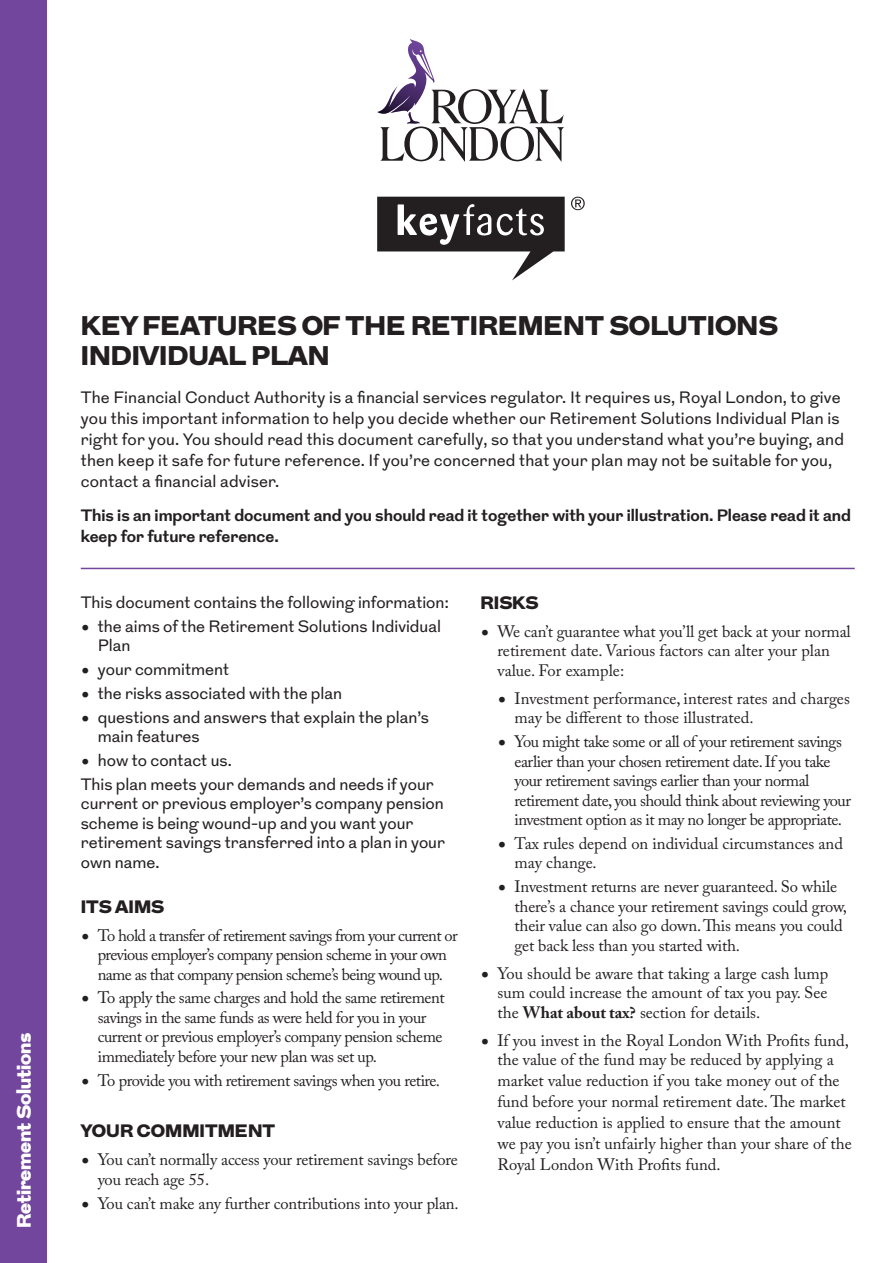
<style>
.page{position:relative;width:893px;height:1263px;background:#fff}
.page>*{position:absolute;margin:0;border:0;box-sizing:border-box;transform-origin:0 0}
.t1{font:900 27px/30px "Grot";color:#231f20}
.t2{font:900 19.5px "Grot";color:#fff}
.t3{font:900 18px "Grot";color:#231f20}
.t4{font:16.5px/19.5px "Adobe Caslon Pro";letter-spacing:-.01em;color:#231f20}
.t5{font:16.5px/19.5px "Grot";color:#231f20}
.t6{font:16.5px/19.5px "Adobe Caslon Pro";letter-spacing:-.03em;color:#231f20}
.t7{font:16.5px/19.5px "Adobe Caslon Pro";letter-spacing:-.04em;color:#231f20;text-align:center}
.t8{font:700 16.5px/21px "Grot";color:#231f20}
.s1{font-family:"Big Caslon";font-weight:500}
.s2{font-weight:700}
</style>
<div class="page">
<hr style="left:81px;top:568px;width:774px;height:1px;background:#71469c">
<div style="left:0;top:0;width:47px;height:1263px;background:#71469c"></div>
<svg style="left:377px;top:39px;width:187px;height:123px"></svg>
<svg style="left:571px;top:197px;width:14px;height:13px"></svg>
<svg style="left:377px;top:197px;width:188px;height:83px"></svg>
<p class="t2" style="left:10px;top:1228px;width:197px;rotate:-90deg">Retirement Solutions</p>
<h1 class="t1" style="left:81px;top:312px;width:698px">KEY FEATURES OF THE RETIREMENT SOLUTIONS<br>INDIVIDUAL PLAN</h1>
<p class="t5" style="left:81px;top:388px;width:765px;line-height:21px">The Financial Conduct Authority is a financial services regulator. It requires us, Royal London, to give you this important information to help you decide whether our Retirement Solutions Individual Plan is right for you. You should read this document carefully, so that you understand what you’re buying, and then keep it safe for future reference. If you’re concerned that your plan may not be suitable for you, contact a financial adviser.</p>
<p class="t8" style="left:81px;top:506px;width:772px">This is an important document and you should read it together with your illustration. Please read it and keep for future reference.</p>
<p class="t5" style="left:81px;top:593px;width:370px">This document contains the following information:</p>
<p class="t5" style="left:98px;top:617px;width:345px;text-indent:-17px"><span class="s1">•</span> the aims of the Retirement Solutions Individual<br>Plan</p>
<p class="t5" style="left:81px;top:660px;width:150px"><span class="s1">•</span> your commitment</p>
<p class="t5" style="left:81px;top:684px;width:263px"><span class="s1">•</span> the risks associated with the plan</p>
<p class="t5" style="left:98px;top:708px;width:333px;text-indent:-17px"><span class="s1">•</span> questions and answers that explain the plan’s main features</p>
<p class="t5" style="left:81px;top:749px;width:355px;line-height:23.7px"><span class="s1">•</span> how to contact us.<br>This plan meets your demands and needs if your</p>
<p class="t5" style="left:81px;top:794px;width:366px">current or previous employer’s company pension scheme is being wound-up and you want your retirement savings transferred into a plan in your own name.</p>
<p class="t3" style="left:81px;top:893px;width:85px">ITS AIMS</p>
<p class="t7" style="left:81px;top:925px;width:378px"><span class="s1">•</span> To hold a transfer of retirement savings from your current or previous employer’s company pension scheme in your own name as that company pension scheme’s being wound up.</p>
<p class="t6" style="left:98px;top:988px;width:348px;text-indent:-17px"><span class="s1">•</span> To apply the same charges and hold the same retirement savings in the same funds as were held for you in your current or previous employer’s company pension scheme immediately before your new plan was set up.</p>
<p class="t6" style="left:81px;top:1070px;width:361px"><span class="s1">•</span> To provide you with retirement savings when you retire.</p>
<p class="t3" style="left:81px;top:1118px;width:196px">YOUR COMMITMENT</p>
<p class="t4" style="left:98px;top:1150px;width:362px;text-indent:-17px"><span class="s1">•</span> You can’t normally access your retirement savings before you reach age 55.</p>
<p class="t4" style="left:81px;top:1193px;width:379px"><span class="s1">•</span> You can’t make any further contributions into your plan.</p>
<p class="t3" style="left:480px;top:590px;width:59px">RISKS</p>
<p class="t4" style="left:497px;top:621px;width:355px;text-indent:-17px"><span class="s1">•</span> We can’t guarantee what you’ll get back at your normal retirement date. Various factors can alter your plan value. For example:</p>
<p class="t4" style="left:514px;top:688px;width:337px;text-indent:-17px"><span class="s1">•</span> Investment performance, interest rates and charges may be different to those illustrated.</p>
<p class="t6" style="left:514px;top:732px;width:338px;text-indent:-17px"><span class="s1">•</span> You might take some or all of your retirement savings earlier than your chosen retirement date. If you take your retirement savings earlier than your normal retirement date, you should think about reviewing your investment option as it may no longer be appropriate.</p>
<p class="t4" style="left:514px;top:833px;width:330px;text-indent:-17px"><span class="s1">•</span> Tax rules depend on individual circumstances and may change.</p>
<p class="t4" style="left:514px;top:877px;width:334px;text-indent:-17px"><span class="s1">•</span> Investment returns are never guaranteed. So while there’s a chance your retirement savings could grow, their value can also go down. This means you could get back less than you started with.</p>
<p class="t4" style="left:497px;top:963px;width:332px;text-align:justify;text-indent:-17px"><span class="s1">•</span> You should be aware that taking a large cash lump sum could increase the amount of tax you pay. See the <span class="s2">What about tax?</span> section for details.</p>
<p class="t4" style="left:480px;top:1030px;width:370px;text-align:center"><span class="s1">•</span> If you invest in the Royal London With Profits fund, the value of the fund may be reduced by applying a</p>
<p class="t4" style="left:497px;top:1070px;width:356px;line-height:21px">market value reduction if you take money out of the fund before your normal retirement date. The market value reduction is applied to ensure that the amount we pay you isn’t unfairly higher than your share of the Royal London With Profits fund.</p>
</div>
